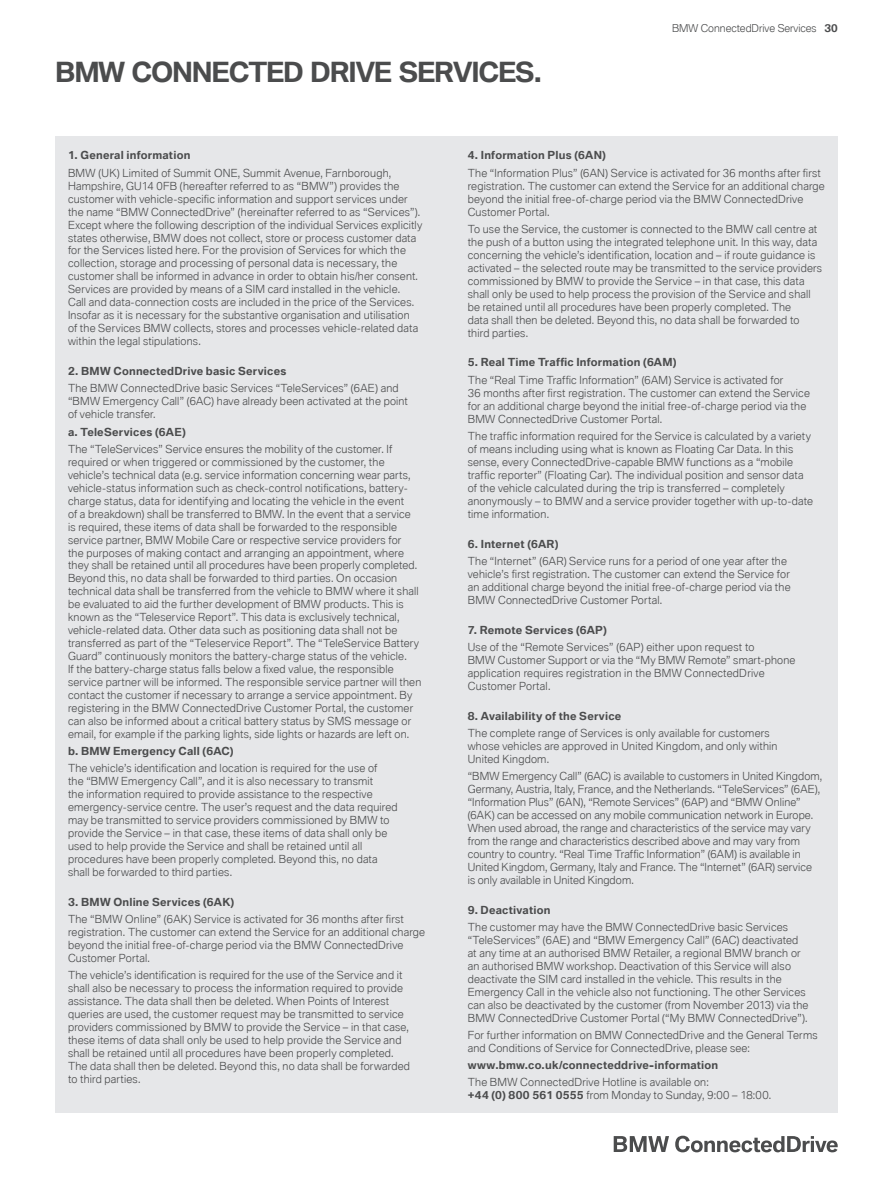
<style>
.page{position:relative;width:893px;height:1191px;background:#fff}
.page>*{position:absolute;margin:0;border:0;box-sizing:border-box;transform-origin:0 0}
.t1{font:700 27px "BMW Type Global Pro";letter-spacing:-.045em;color:#4b4c4d}
.t2{font:300 10.8px/12.9px "BMW Type Global Pro";letter-spacing:.02em;color:#4b4c4d}
.t3{font:700 10.8px "BMW Type Global Pro";letter-spacing:.02em;color:#4b4c4d}
.t4{font:300 10.5px "BMW Type Global Pro";color:#4b4c4d}
.t5{font:700 10.5px "BMW Type Global Pro";color:#4b4c4d}
.s1{font-weight:700}
</style>
<div class="page">
<svg style="left:614px;top:1135px;width:224px;height:17px"></svg>
<div style="left:55px;top:136px;width:783px;height:976px;background:#e6e7e9"></div>
<p class="t1" style="left:55px;top:57px;width:488px">BMW CONNECTED DRIVE SERVICES.</p>
<p class="t4" style="left:672px;top:20px;width:146px">BMW ConnectedDrive Services</p>
<p class="t5" style="left:824px;top:22px;width:15px">30</p>
<p class="t3" style="left:68px;top:149px;width:124px">1. General information</p>
<p class="t2" style="left:68px;top:167px;width:356px">BMW (UK) Limited of Summit ONE, Summit Avenue, Farnborough, Hampshire, GU14 0FB (hereafter referred to as “BMW”) provides the customer with vehicle-specific information and support services under the name “BMW ConnectedDrive” (hereinafter referred to as “Services”).<br>Except where the following description of the individual Services explicitly states otherwise, BMW does not collect, store or process customer data for the Services listed here. For the provision of Services for which the collection, storage and processing of personal data is necessary, the customer shall be informed in advance in order to obtain his/her consent.<br>Services are provided by means of a SIM card installed in the vehicle.<br>Call and data-connection costs are included in the price of the Services.<br>Insofar as it is necessary for the substantive organisation and utilisation<br>of the Services BMW collects, stores and processes vehicle-related data within the legal stipulations.</p>
<p class="t3" style="left:68px;top:365px;width:220px">2. BMW ConnectedDrive basic Services</p>
<p class="t2" style="left:68px;top:383px;width:341px">The BMW ConnectedDrive basic Services “TeleServices” (6AE) and “BMW Emergency Call” (6AC) have already been activated at the point of vehicle transfer.</p>
<p class="t3" style="left:68px;top:425px;width:119px">a. TeleServices (6AE)</p>
<p class="t2" style="left:68px;top:443px;width:355px">The “TeleServices” Service ensures the mobility of the customer. If required or when triggered or commissioned by the customer, the vehicle’s technical data (e.g. service information concerning wear parts, vehicle-status information such as check-control notifications, battery&shy;charge status, data for identifying and locating the vehicle in the event<br>of a breakdown) shall be transferred to BMW. In the event that a service<br>is required, these items of data shall be forwarded to the responsible service partner, BMW Mobile Care or respective service providers for<br>the purposes of making contact and arranging an appointment, where they shall be retained until all procedures have been properly completed.<br>Beyond this, no data shall be forwarded to third parties. On occasion technical data shall be transferred from the vehicle to BMW where it shall be evaluated to aid the further development of BMW products. This is known as the “Teleservice Report”. This data is exclusively technical, vehicle-related data. Other data such as positioning data shall not be transferred as part of the “Teleservice Report”. The “TeleService Battery Guard” continuously monitors the battery-charge status of the vehicle.<br>If the battery-charge status falls below a fixed value, the responsible service partner will be informed. The responsible service partner will then contact the customer if necessary to arrange a service appointment. By registering in the BMW ConnectedDrive Customer Portal, the customer can also be informed about a critical battery status by SMS message or email, for example if the parking lights, side lights or hazards are left on.</p>
<p class="t3" style="left:68px;top:745px;width:167px">b. BMW Emergency Call (6AC)</p>
<p class="t2" style="left:68px;top:762px;width:331px">The vehicle’s identification and location is required for the use of<br>the “BMW Emergency Call”, and it is also necessary to transmit<br>the information required to provide assistance to the respective emergency-service centre. The user’s request and the data required may be transmitted to service providers commissioned by BMW to provide the Service – in that case, these items of data shall only be used to help provide the Service and shall be retained until all procedures have been properly completed. Beyond this, no data shall be forwarded to third parties.</p>
<p class="t3" style="left:68px;top:896px;width:168px">3. BMW Online Services (6AK)</p>
<p class="t2" style="left:68px;top:913px;width:359px">The “BMW Online” (6AK) Service is activated for 36 months after first registration. The customer can extend the Service for an additional charge beyond the initial free-of-charge period via the BMW ConnectedDrive Customer Portal.</p>
<p class="t2" style="left:68px;top:969px;width:343px">The vehicle’s identification is required for the use of the Service and it shall also be necessary to process the information required to provide assistance. The data shall then be deleted. When Points of Interest queries are used, the customer request may be transmitted to service providers commissioned by BMW to provide the Service – in that case, these items of data shall only be used to help provide the Service and shall be retained until all procedures have been properly completed.<br>The data shall then be deleted. Beyond this, no data shall be forwarded to third parties.</p>
<p class="t3" style="left:468px;top:149px;width:140px">4. Information Plus (6AN)</p>
<p class="t2" style="left:468px;top:167px;width:359px">The “Information Plus” (6AN) Service is activated for 36 months after first registration. The customer can extend the Service for an additional charge beyond the initial free-of-charge period via the BMW ConnectedDrive Customer Portal.</p>
<p class="t2" style="left:468px;top:223px;width:356px">To use the Service, the customer is connected to the BMW call centre at the push of a button using the integrated telephone unit. In this way, data concerning the vehicle’s identification, location and – if route guidance is activated – the selected route may be transmitted to the service providers commissioned by BMW to provide the Service – in that case, this data shall only be used to help process the provision of the Service and shall be retained until all procedures have been properly completed. The<br>data shall then be deleted. Beyond this, no data shall be forwarded to third parties.</p>
<p class="t3" style="left:468px;top:356px;width:210px">5. Real Time Traffic Information (6AM)</p>
<p class="t2" style="left:468px;top:374px;width:344px">The “Real Time Traffic Information” (6AM) Service is activated for<br>36 months after first registration. The customer can extend the Service for an additional charge beyond the initial free-of-charge period via the BMW ConnectedDrive Customer Portal.</p>
<p class="t2" style="left:468px;top:430px;width:347px">The traffic information required for the Service is calculated by a variety of means including using what is known as Floating Car Data. In this sense, every ConnectedDrive-capable BMW functions as a “mobile traffic reporter” (Floating Car). The individual position and sensor data of the vehicle calculated during the trip is transferred – completely anonymously – to BMW and a service provider together with up-to-date time information.</p>
<p class="t3" style="left:468px;top:537px;width:92px">6. Internet (6AR)</p>
<p class="t2" style="left:468px;top:555px;width:324px">The “Internet” (6AR) Service runs for a period of one year after the vehicle’s first registration. The customer can extend the Service for an additional charge beyond the initial free-of-charge period via the BMW ConnectedDrive Customer Portal.</p>
<p class="t3" style="left:468px;top:623px;width:141px">7. Remote Services (6AP)</p>
<p class="t2" style="left:468px;top:641px;width:329px">Use of the “Remote Services” (6AP) either upon request to<br>BMW Customer Support or via the “My BMW Remote” smart-phone application requires registration in the BMW ConnectedDrive Customer Portal.</p>
<p class="t3" style="left:468px;top:709px;width:155px">8. Availability of the Service</p>
<p class="t2" style="left:468px;top:727px;width:311px">The complete range of Services is only available for customers whose vehicles are approved in United Kingdom, and only within<br>United Kingdom.</p>
<p class="t2" style="left:468px;top:770px;width:356px">“BMW Emergency Call” (6AC) is available to customers in United Kingdom, Germany, Austria, Italy, France, and the Netherlands. “TeleServices” (6AE), “Information Plus” (6AN), “Remote Services” (6AP) and “BMW Online” (6AK) can be accessed on any mobile communication network in Europe.<br>When used abroad, the range and characteristics of the service may vary from the range and characteristics described above and may vary from country to country. “Real Time Traffic Information” (6AM) is available in United Kingdom, Germany, Italy and France. The “Internet” (6AR) service<br>is only available in United Kingdom.</p>
<p class="t3" style="left:468px;top:903px;width:84px">9. Deactivation</p>
<p class="t2" style="left:468px;top:921px;width:342px">The customer may have the BMW ConnectedDrive basic Services “TeleServices” (6AE) and “BMW Emergency Call” (6AC) deactivated at any time at an authorised BMW Retailer, a regional BMW branch or an authorised BMW workshop. Deactivation of this Service will also deactivate the SIM card installed in the vehicle. This results in the Emergency Call in the vehicle also not functioning. The other Services can also be deactivated by the customer (from November 2013) via the BMW ConnectedDrive Customer Portal (“My BMW ConnectedDrive”).</p>
<p class="t2" style="left:468px;top:1029px;width:351px">For further information on BMW ConnectedDrive and the General Terms and Conditions of Service for ConnectedDrive, please see:</p>
<p class="t3" style="left:468px;top:1059px;width:252px">www.bmw.co.uk/connecteddrive-information</p>
<p class="t2" style="left:468px;top:1076px;width:305px">The BMW ConnectedDrive Hotline is available on:<br><span class="s1">+44 (0) 800 561 0555</span> from Monday to Sunday, 9:00 – 18:00.</p>
</div>
